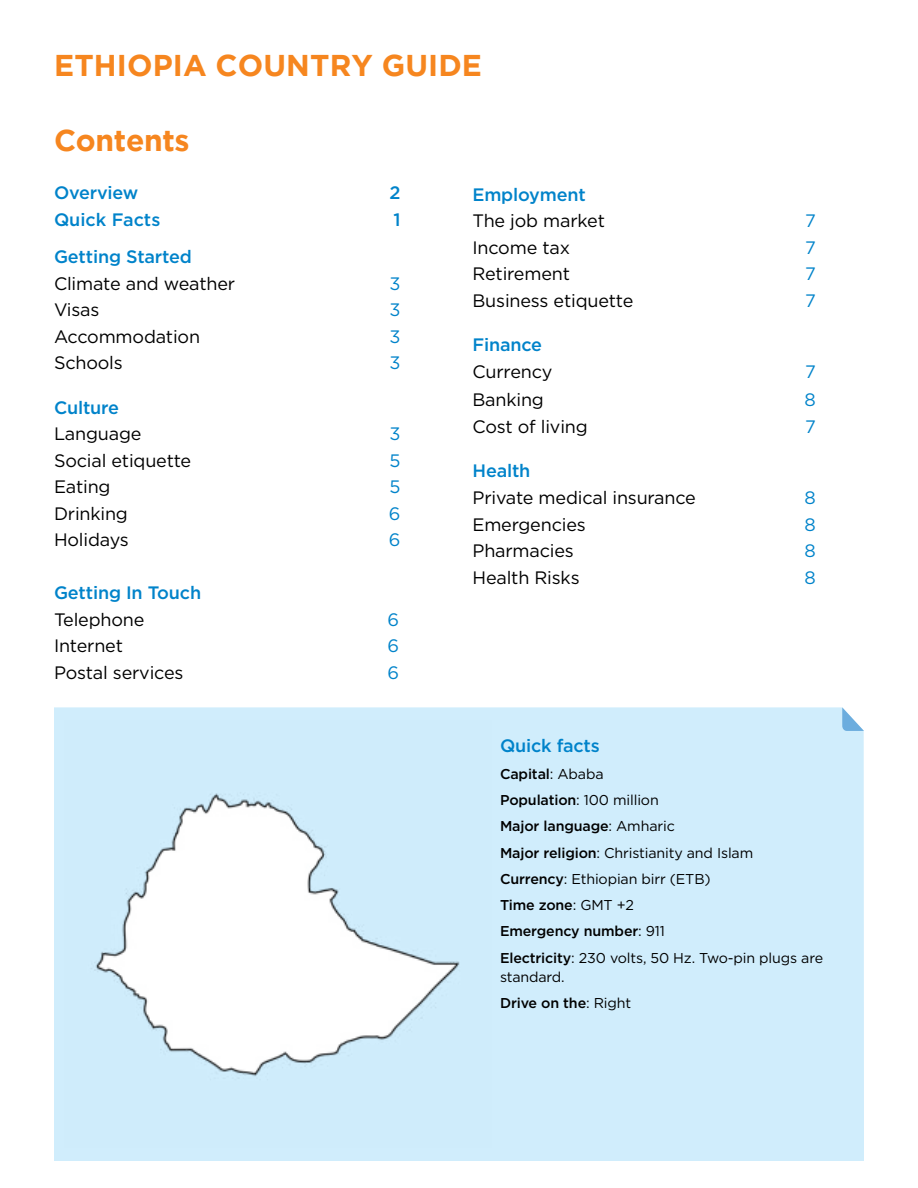
<style>
.page{position:relative;width:918px;height:1188px;background:#fff}
.page>*{position:absolute;margin:0;border:0;box-sizing:border-box;transform-origin:0 0}
.t1{font:700 30px "Gotham";letter-spacing:.005em;color:#f6861f}
.t2{font:18px "Gotham";letter-spacing:-.01em;color:#000}
.t3{font:500 18px "Gotham";letter-spacing:-.01em;color:#0083ca}
.t4{font:18px "Gotham";color:#0083ca}
.t5{font:14.25px/26.2px "Gotham";letter-spacing:-.01em;color:#000}
.s1{font-weight:500}
</style>
<div class="page">
<div style="left:54px;top:707px;width:810px;height:454px;background:#d0edfc"></div>
<svg style="left:842px;top:707px;width:22px;height:24px"></svg>
<img style="left:64px;top:721px;width:427px;height:426px">
<h1 class="t1" style="left:54px;top:48px;width:429px">ETHIOPIA COUNTRY GUIDE</h1>
<h1 class="t1" style="left:54px;top:123px;width:137px">Contents</h1>
<p class="t3" style="left:54px;top:181px;width:86px">Overview</p>
<p class="t3" style="left:389px;top:181px;width:13px">2</p>
<p class="t3" style="left:54px;top:208px;width:108px">Quick Facts</p>
<p class="t3" style="left:393px;top:208px;width:9px">1</p>
<p class="t3" style="left:54px;top:245px;width:139px">Getting Started</p>
<p class="t2" style="left:54px;top:272px;width:183px">Climate and weather</p>
<p class="t4" style="left:389px;top:272px;width:13px">3</p>
<p class="t2" style="left:54px;top:298px;width:47px">Visas</p>
<p class="t4" style="left:389px;top:298px;width:13px">3</p>
<p class="t2" style="left:54px;top:325px;width:148px">Accommodation</p>
<p class="t4" style="left:389px;top:325px;width:13px">3</p>
<p class="t2" style="left:54px;top:351px;width:70px">Schools</p>
<p class="t4" style="left:389px;top:351px;width:13px">3</p>
<p class="t3" style="left:54px;top:396px;width:67px">Culture</p>
<p class="t2" style="left:54px;top:422px;width:89px">Language</p>
<p class="t4" style="left:389px;top:422px;width:13px">3</p>
<p class="t2" style="left:54px;top:449px;width:139px">Social etiquette</p>
<p class="t4" style="left:389px;top:449px;width:13px">5</p>
<p class="t2" style="left:54px;top:475px;width:58px">Eating</p>
<p class="t4" style="left:389px;top:475px;width:13px">5</p>
<p class="t2" style="left:54px;top:502px;width:75px">Drinking</p>
<p class="t4" style="left:389px;top:502px;width:13px">6</p>
<p class="t2" style="left:54px;top:528px;width:76px">Holidays</p>
<p class="t4" style="left:389px;top:528px;width:13px">6</p>
<p class="t3" style="left:54px;top:581px;width:149px">Getting In Touch</p>
<p class="t2" style="left:54px;top:608px;width:92px">Telephone</p>
<p class="t4" style="left:387px;top:608px;width:13px">6</p>
<p class="t2" style="left:54px;top:634px;width:71px">Internet</p>
<p class="t4" style="left:387px;top:634px;width:13px">6</p>
<p class="t2" style="left:54px;top:661px;width:131px">Postal services</p>
<p class="t4" style="left:387px;top:661px;width:13px">6</p>
<p class="t3" style="left:472px;top:183px;width:115px">Employment</p>
<p class="t2" style="left:472px;top:209px;width:134px">The job market</p>
<p class="t4" style="left:805px;top:209px;width:12px">7</p>
<p class="t2" style="left:472px;top:236px;width:99px">Income tax</p>
<p class="t4" style="left:805px;top:236px;width:12px">7</p>
<p class="t2" style="left:472px;top:262px;width:99px">Retirement</p>
<p class="t4" style="left:805px;top:262px;width:12px">7</p>
<p class="t2" style="left:472px;top:289px;width:162px">Business etiquette</p>
<p class="t4" style="left:805px;top:289px;width:12px">7</p>
<p class="t3" style="left:472px;top:333px;width:71px">Finance</p>
<p class="t2" style="left:472px;top:360px;width:81px">Currency</p>
<p class="t4" style="left:805px;top:360px;width:12px">7</p>
<p class="t2" style="left:472px;top:389px;width:73px">Banking</p>
<p class="t4" style="left:805px;top:389px;width:13px">8</p>
<p class="t2" style="left:472px;top:415px;width:117px">Cost of living</p>
<p class="t4" style="left:805px;top:415px;width:12px">7</p>
<p class="t3" style="left:472px;top:459px;width:59px">Health</p>
<p class="t2" style="left:472px;top:486px;width:225px">Private medical insurance</p>
<p class="t4" style="left:805px;top:486px;width:13px">8</p>
<p class="t2" style="left:472px;top:513px;width:115px">Emergencies</p>
<p class="t4" style="left:805px;top:513px;width:13px">8</p>
<p class="t2" style="left:472px;top:539px;width:103px">Pharmacies</p>
<p class="t4" style="left:805px;top:539px;width:13px">8</p>
<p class="t2" style="left:472px;top:566px;width:109px">Health Risks</p>
<p class="t4" style="left:805px;top:566px;width:13px">8</p>
<p class="t3" style="left:500px;top:734px;width:101px">Quick facts</p>
<p class="t5" style="left:500px;top:761px;width:325px"><span class="s1">Capital</span>: Ababa<br><span class="s1">Population</span>: 100 million<br><span class="s1">Major language</span>: Amharic<br><span class="s1">Major religion</span>: Christianity and Islam<br><span class="s1">Currency</span>: Ethiopian birr (ETB)<br><span class="s1">Time zone</span>: GMT +2<br><span class="s1">Emergency number</span>: 911<br><span class="s1">Electricity</span>: 230 volts, 50 Hz. Two-pin plugs are</p>
<p class="t5" style="left:500px;top:964px;width:133px">standard.<br><span class="s1">Drive on the</span>: Right</p>
</div>
